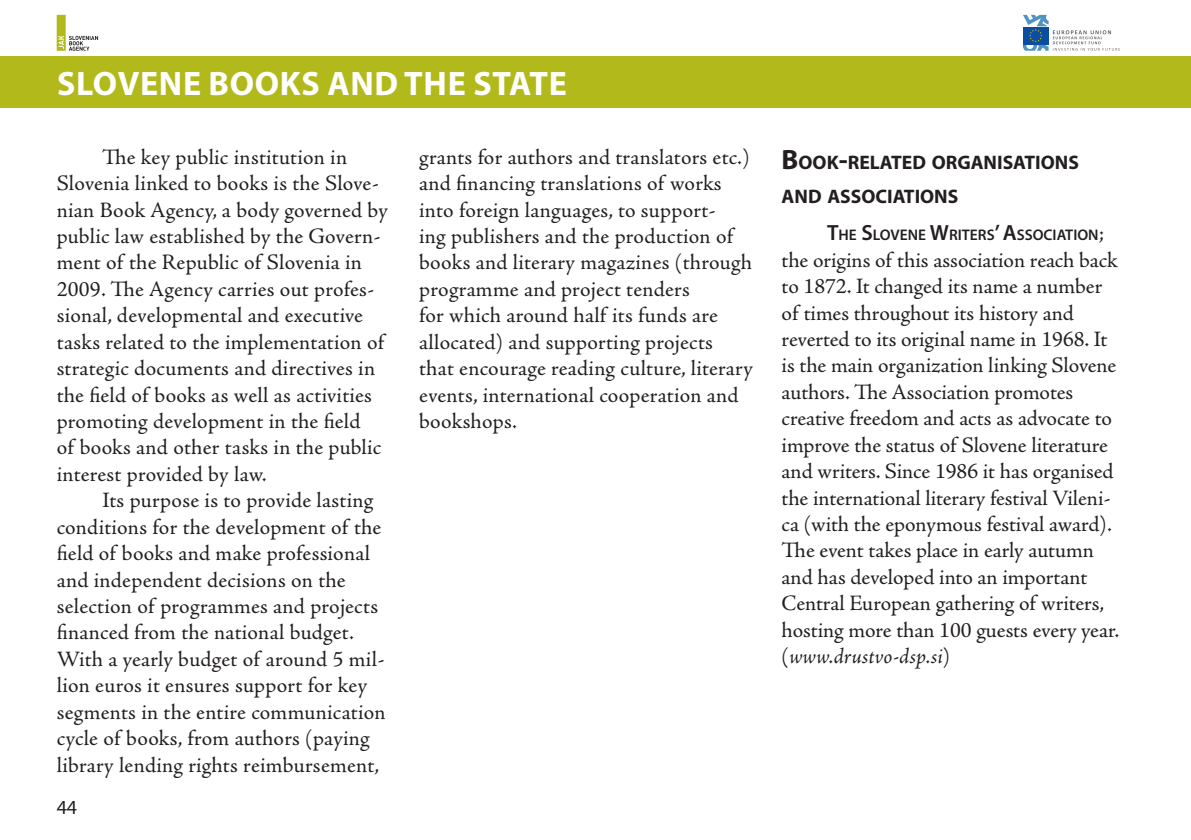
<style>
.page{position:relative;width:1191px;height:840px;background:#fff}
.page>*{position:absolute;margin:0;border:0;box-sizing:border-box;transform-origin:0 0}
.t1{font:700 34px "Myriad Pro";letter-spacing:.02em;color:#fff}
.t2{font:22px/26.4px "Adobe Jenson Pro";letter-spacing:.01em;color:#231f20}
.t3{font:20px "Myriad Pro";color:#231f20}
.t4{font:700 19.6px/33.6px "Myriad Pro";color:#231f20}
.t5{font:600 15.4px "Myriad Pro";color:#231f20}
.s1{font-size:28px}
.s2{font-size:22px}
.s3{font-family:"Adobe Jenson Pro";font-weight:400;font-size:22px}
.s4{font-style:italic}
</style>
<div class="page">
<div style="left:57px;top:15px;width:9px;height:36px;background:#b1b91b"></div>
<svg style="left:58px;top:36px;width:40px;height:15px"></svg>
<svg style="left:1022px;top:15px;width:98px;height:36px"></svg>
<div style="left:0;top:57px;width:1191px;height:51px;background:#b1b91b"></div>
<h1 class="t1" style="left:57px;top:61px;width:511px">SLOVENE BOOKS AND THE STATE</h1>
<p class="t2" style="left:57px;top:144px;width:333px;text-indent:45px">The key public institution in Slovenia linked to books is the Slove&shy;nian Book Agency, a body governed by public law established by the Govern&shy;ment of the Republic of Slovenia in 2009. The Agency carries out profes&shy;sional, developmental and executive tasks related to the implementation of strategic documents and directives in the field of books as well as activities promoting development in the field<br>of books and other tasks in the public interest provided by law.</p>
<p class="t2" style="left:57px;top:487px;width:330px;text-indent:45px">Its purpose is to provide lasting conditions for the development of the field of books and make professional and independent decisions on the selection of programmes and projects financed from the national budget.<br>With a yearly budget of around 5 mil&shy;lion euros it ensures support for key segments in the entire communication cycle of books, from authors (paying library lending rights reimbursement,</p>
<p class="t3" style="left:57px;top:794px;width:22px">44</p>
<p class="t2" style="left:419px;top:144px;width:335px">grants for authors and translators etc.) and financing translations of works into foreign languages, to support-<br>ing publishers and the production of books and literary magazines (through programme and project tenders<br>for which around half its funds are allocated) and supporting projects that encourage reading culture, literary events, international cooperation and bookshops.</p>
<p class="t4" style="left:781px;top:145px;width:299px"><span class="s1">B</span>OOK<span class="s1">-</span>RELATED ORGANISATIONS<br>AND ASSOCIATIONS</p>
<p class="t5" style="left:827px;top:225px;width:279px"><span class="s2">T</span>HE <span class="s2">S</span>LOVENE <span class="s2">W</span>RITERS<span class="s2">’ A</span>SSOCIATION<span class="s3">;</span></p>
<p class="t2" style="left:781px;top:247px;width:339px">the origins of this association reach back to 1872. It changed its name a number of times throughout its history and reverted to its original name in 1968. It is the main organization linking Slovene authors. The Association promotes creative freedom and acts as advocate to improve the status of Slovene literature and writers. Since 1986 it has organised the international literary festival Vileni&shy;ca (with the eponymous festival award).<br>The event takes place in early autumn and has developed into an important Central European gathering of writers, hosting more than 100 guests every year. (<span class="s4">www.drustvo-dsp.si</span>)</p>
</div>
